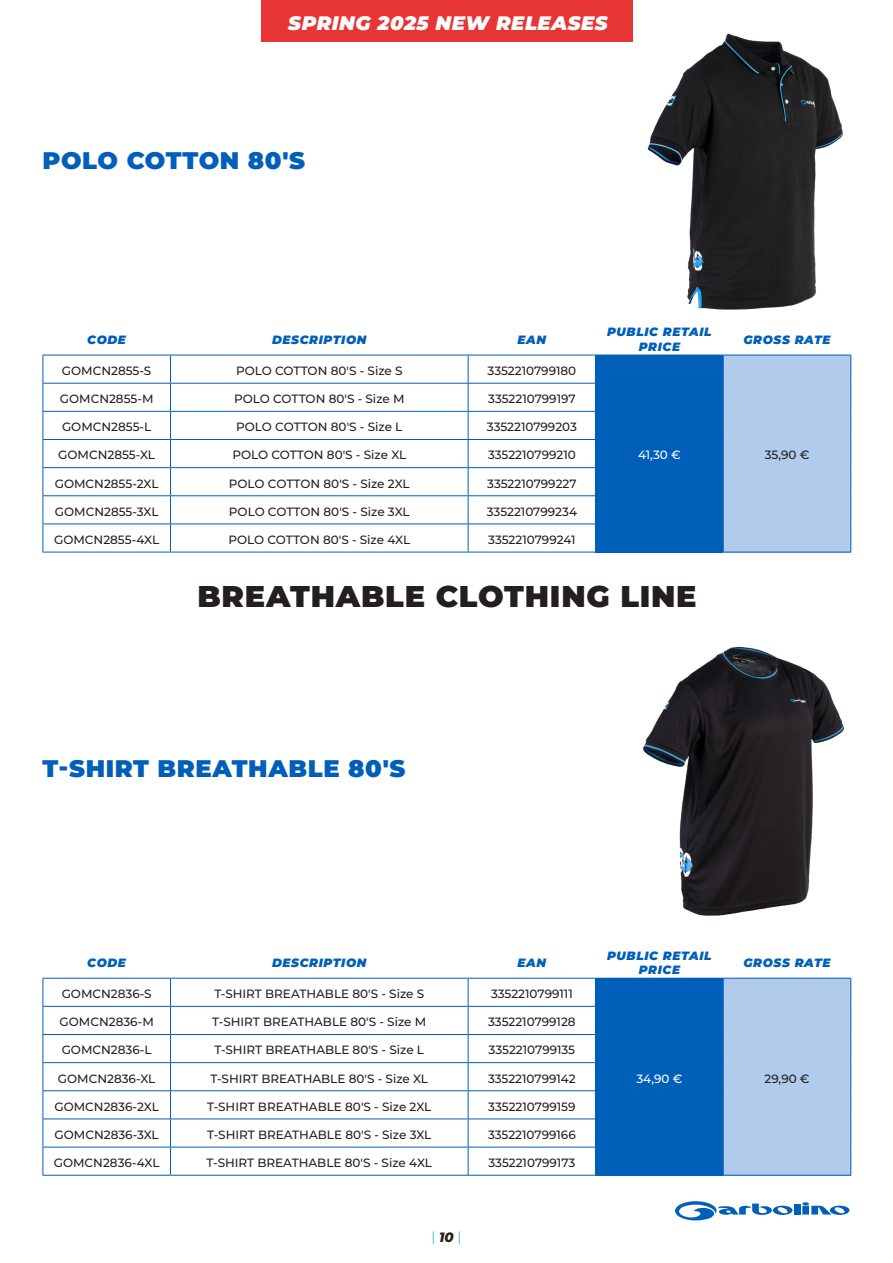
<style>
.page{position:relative;width:893px;height:1263px;background:#fff}
.page>*{position:absolute;margin:0;border:0;box-sizing:border-box;transform-origin:0 0}
.t1{font:900 30px "Montserrat";letter-spacing:.025em;color:#231f20}
.t2{font:900 24px "Montserrat";letter-spacing:.025em;color:#005fb9}
.t3{font:italic 900 19.5px "Montserrat";letter-spacing:.025em;color:#fff}
.t4{font:13.5px "Exo 2";color:#1cbed5}
.t5{font:500 12px "Montserrat";color:#231f20}
.t6{font:italic 900 12px/14.4px "Montserrat";letter-spacing:.05em;color:#005fb9;text-align:center}
.t7{font:500 12px "Montserrat";color:#fff}
.s1{font-family:"Montserrat";font-weight:800;font-style:italic;color:#231f20}
</style>
<div class="page">
<div style="left:794px;top:1203px;width:7px;height:11px;background:#005fb9"></div>
<svg style="left:675px;top:1201px;width:117px;height:19px"></svg>
<svg style="left:802px;top:1202px;width:47px;height:13px"></svg>
<img style="left:647px;top:33px;width:196px;height:277px">
<hr style="left:43px;top:552px;width:127px;height:1px;background:#005fb9">
<hr style="left:170px;top:552px;width:298px;height:1px;background:#005fb9">
<hr style="left:468px;top:552px;width:128px;height:1px;background:#005fb9">
<hr style="left:596px;top:552px;width:127px;height:1px;background:#005fb9">
<hr style="left:723px;top:552px;width:128px;height:1px;background:#005fb9">
<svg style="left:43px;top:354px;width:808px;height:198px"></svg>
<hr style="left:43px;top:1175px;width:127px;height:1px;background:#005fb9">
<hr style="left:170px;top:1175px;width:298px;height:1px;background:#005fb9">
<hr style="left:468px;top:1175px;width:128px;height:1px;background:#005fb9">
<hr style="left:596px;top:1175px;width:127px;height:1px;background:#005fb9">
<hr style="left:723px;top:1175px;width:128px;height:1px;background:#005fb9">
<svg style="left:43px;top:977px;width:808px;height:198px"></svg>
<img style="left:643px;top:646px;width:202px;height:270px">
<div style="left:261px;top:0;width:372px;height:42px;background:#e73535"></div>
<p class="t3" style="left:288px;top:9px;width:321px">SPRING 2025 NEW RELEASES</p>
<p class="t2" style="left:43px;top:142px;width:264px">POLO COTTON 80'S</p>
<p class="t6" style="left:87px;top:331px;width:40px">CODE</p>
<p class="t6" style="left:272px;top:331px;width:96px">DESCRIPTION</p>
<p class="t6" style="left:518px;top:331px;width:30px">EAN</p>
<p class="t6" style="left:607px;top:324px;width:106px">PUBLIC RETAIL<br>PRICE</p>
<p class="t6" style="left:743px;top:331px;width:89px">GROSS RATE</p>
<p class="t5" style="left:62px;top:362px;width:91px">GOMCN2855-S</p>
<p class="t5" style="left:236px;top:362px;width:168px">POLO COTTON 80'S - Size S</p>
<p class="t5" style="left:488px;top:362px;width:90px">3352210799180</p>
<p class="t5" style="left:60px;top:390px;width:95px">GOMCN2855-M</p>
<p class="t5" style="left:234px;top:390px;width:172px">POLO COTTON 80'S - Size M</p>
<p class="t5" style="left:488px;top:390px;width:89px">3352210799197</p>
<p class="t5" style="left:62px;top:419px;width:91px">GOMCN2855-L</p>
<p class="t5" style="left:236px;top:419px;width:168px">POLO COTTON 80'S - Size L</p>
<p class="t5" style="left:487px;top:419px;width:92px">3352210799203</p>
<p class="t5" style="left:58px;top:447px;width:98px">GOMCN2855-XL</p>
<p class="t5" style="left:232px;top:447px;width:175px">POLO COTTON 80'S - Size XL</p>
<p class="t5" style="left:488px;top:447px;width:89px">3352210799210</p>
<p class="t5" style="left:55px;top:475px;width:105px">GOMCN2855-2XL</p>
<p class="t5" style="left:229px;top:475px;width:182px">POLO COTTON 80'S - Size 2XL</p>
<p class="t5" style="left:487px;top:475px;width:91px">3352210799227</p>
<p class="t5" style="left:55px;top:503px;width:105px">GOMCN2855-3XL</p>
<p class="t5" style="left:229px;top:503px;width:182px">POLO COTTON 80'S - Size 3XL</p>
<p class="t5" style="left:487px;top:503px;width:92px">3352210799234</p>
<p class="t5" style="left:54px;top:531px;width:107px">GOMCN2855-4XL</p>
<p class="t5" style="left:228px;top:531px;width:183px">POLO COTTON 80'S - Size 4XL</p>
<p class="t5" style="left:488px;top:531px;width:89px">3352210799241</p>
<p class="t7" style="left:638px;top:447px;width:44px">41,30 €</p>
<p class="t5" style="left:765px;top:447px;width:46px">35,90 €</p>
<p class="t1" style="left:197px;top:574px;width:501px">BREATHABLE CLOTHING LINE</p>
<p class="t2" style="left:43px;top:751px;width:364px">T-SHIRT BREATHABLE 80'S</p>
<p class="t6" style="left:87px;top:954px;width:40px">CODE</p>
<p class="t6" style="left:272px;top:954px;width:96px">DESCRIPTION</p>
<p class="t6" style="left:518px;top:954px;width:30px">EAN</p>
<p class="t6" style="left:607px;top:947px;width:106px">PUBLIC RETAIL<br>PRICE</p>
<p class="t6" style="left:743px;top:954px;width:89px">GROSS RATE</p>
<p class="t5" style="left:62px;top:985px;width:92px">GOMCN2836-S</p>
<p class="t5" style="left:214px;top:985px;width:211px">T-SHIRT BREATHABLE 80'S - Size S</p>
<p class="t5" style="left:491px;top:985px;width:83px">3352210799111</p>
<p class="t5" style="left:60px;top:1013px;width:96px">GOMCN2836-M</p>
<p class="t5" style="left:212px;top:1013px;width:215px">T-SHIRT BREATHABLE 80'S - Size M</p>
<p class="t5" style="left:488px;top:1013px;width:89px">3352210799128</p>
<p class="t5" style="left:62px;top:1042px;width:91px">GOMCN2836-L</p>
<p class="t5" style="left:214px;top:1042px;width:211px">T-SHIRT BREATHABLE 80'S - Size L</p>
<p class="t5" style="left:489px;top:1042px;width:88px">3352210799135</p>
<p class="t5" style="left:58px;top:1070px;width:99px">GOMCN2836-XL</p>
<p class="t5" style="left:211px;top:1070px;width:219px">T-SHIRT BREATHABLE 80'S - Size XL</p>
<p class="t5" style="left:488px;top:1070px;width:89px">3352210799142</p>
<p class="t5" style="left:54px;top:1098px;width:106px">GOMCN2836-2XL</p>
<p class="t5" style="left:207px;top:1098px;width:226px">T-SHIRT BREATHABLE 80'S - Size 2XL</p>
<p class="t5" style="left:488px;top:1098px;width:89px">3352210799159</p>
<p class="t5" style="left:55px;top:1126px;width:106px">GOMCN2836-3XL</p>
<p class="t5" style="left:207px;top:1126px;width:226px">T-SHIRT BREATHABLE 80'S - Size 3XL</p>
<p class="t5" style="left:488px;top:1126px;width:89px">3352210799166</p>
<p class="t5" style="left:54px;top:1154px;width:107px">GOMCN2836-4XL</p>
<p class="t5" style="left:207px;top:1154px;width:227px">T-SHIRT BREATHABLE 80'S - Size 4XL</p>
<p class="t5" style="left:488px;top:1154px;width:88px">3352210799173</p>
<p class="t4" style="left:432px;top:1229px;width:31px">|<span class="s1">10</span>|</p>
<p class="t7" style="left:636px;top:1070px;width:48px">34,90 €</p>
<p class="t5" style="left:764px;top:1070px;width:47px">29,90 €</p>
</div>
